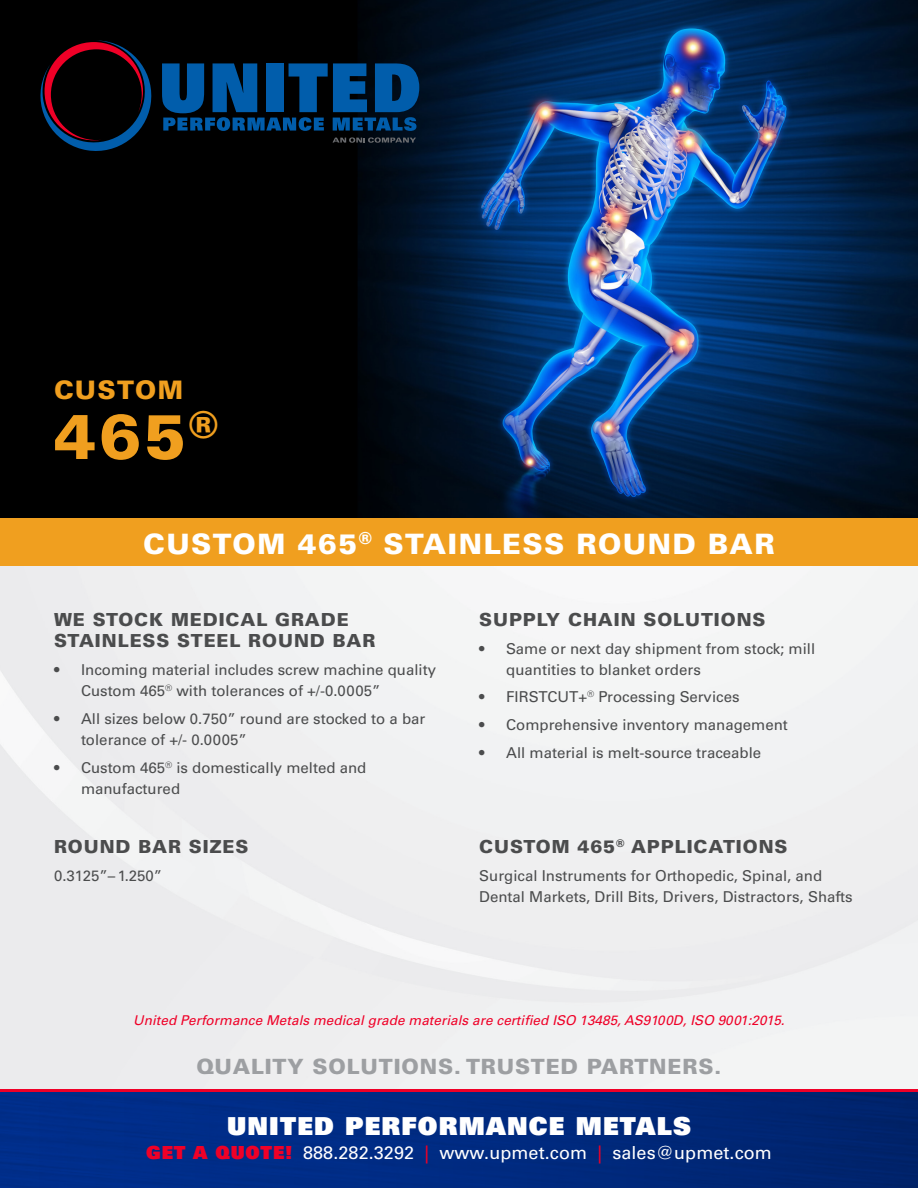
<style>
.page{position:relative;width:918px;height:1188px;background:#fff}
.page>*{position:absolute;margin:0;border:0;box-sizing:border-box;transform-origin:0 0}
.t1{font:900 63px "Univers";color:#f09f1f}
.t2{font:900 28.2px "Univers";letter-spacing:.05em;color:#fff}
.t3{font:900 25.5px "Univers";letter-spacing:.045em;color:#f09f1f}
.t4{font:900 24.75px "Univers";letter-spacing:.05em;color:#fff}
.t5{font:900 21px "Univers";letter-spacing:.04em;color:#9d9fa2}
.t6{font:900 18px/21.6px "Univers";letter-spacing:.05em;color:#4b4c4d}
.t7{font:18px "Univers";letter-spacing:.005em;color:#fff}
.t8{font:15px/21px "Univers";color:#4b4c4d}
.t9{font:italic 13.5px "Univers";letter-spacing:.005em;color:#ef0027}
.s1{font-weight:900;color:#ef0027}
.s2{color:#ef0027}
</style>
<div class="page">
<img style="left:0;top:0;width:918px;height:518px">
<div style="left:0;top:1092px;width:918px;height:96px;background:linear-gradient(to right,#003090,#00246e)"></div>
<hr style="left:0;top:1089px;width:918px;height:3px;background:#ef0027">
<div style="left:0;top:518px;width:918px;height:48px;background:#f09f1f"></div>
<svg style="left:333px;top:137px;width:83px;height:6px"></svg>
<svg style="left:40px;top:40px;width:115px;height:111px;background:#150a16"></svg>
<svg style="left:162px;top:63px;width:257px;height:68px;background:#003b6d"></svg>
<p class="t3" style="left:54px;top:374px;width:131px">CUSTOM</p>
<p class="t1" style="left:54px;top:397px;width:166px">465<sup>®</sup></p>
<p class="t2" style="left:143px;top:526px;width:633px">CUSTOM 465<sup>®</sup> STAINLESS ROUND BAR</p>
<p class="t6" style="left:54px;top:608px;width:323px">WE STOCK MEDICAL GRADE<br>STAINLESS STEEL ROUND BAR</p>
<p class="t8" style="left:81px;top:659px;width:357px;text-indent:-27px">• Incoming material includes screw machine quality<br>Custom 465<sup>®</sup> with tolerances of +/-0.0005”</p>
<p class="t8" style="left:81px;top:708px;width:346px;text-indent:-27px">• All sizes below 0.750” round are stocked to a bar tolerance of +/- 0.0005”</p>
<p class="t8" style="left:81px;top:757px;width:287px;text-indent:-27px">• Custom 465<sup>®</sup> is domestically melted and manufactured</p>
<p class="t6" style="left:54px;top:836px;width:196px">ROUND BAR SIZES</p>
<p class="t8" style="left:54px;top:865px;width:110px">0.3125”– 1.250”</p>
<p class="t6" style="left:479px;top:608px;width:288px">SUPPLY CHAIN SOLUTIONS</p>
<p class="t8" style="left:506px;top:638px;width:310px;text-indent:-27px">• Same or next day shipment from stock; mill quantities to blanket orders</p>
<p class="t8" style="left:479px;top:687px;width:262px">• FIRSTCUT+<sup>®</sup> Processing Services</p>
<p class="t8" style="left:479px;top:714px;width:310px">• Comprehensive inventory management</p>
<p class="t8" style="left:479px;top:742px;width:284px">• All material is melt-source traceable</p>
<p class="t6" style="left:479px;top:836px;width:310px">CUSTOM 465<sup>®</sup> APPLICATIONS</p>
<p class="t8" style="left:479px;top:865px;width:375px">Surgical Instruments for Orthopedic, Spinal, and<br>Dental Markets, Drill Bits, Drivers, Distractors, Shafts</p>
<p class="t9" style="left:133px;top:1013px;width:653px">United Performance Metals medical grade materials are certified ISO 13485, AS9100D, ISO 9001:2015.</p>
<p class="t5" style="left:197px;top:1053px;width:526px">QUALITY SOLUTIONS. TRUSTED PARTNERS.</p>
<p class="t4" style="left:227px;top:1110px;width:465px">UNITED PERFORMANCE METALS</p>
<p class="t7" style="left:146px;top:1142px;width:627px"><span class="s1">GET A QUOTE!</span> 888.282.3292 <span class="s2">|</span> www.upmet.com <span class="s2">|</span> sales@upmet.com</p>
</div>
